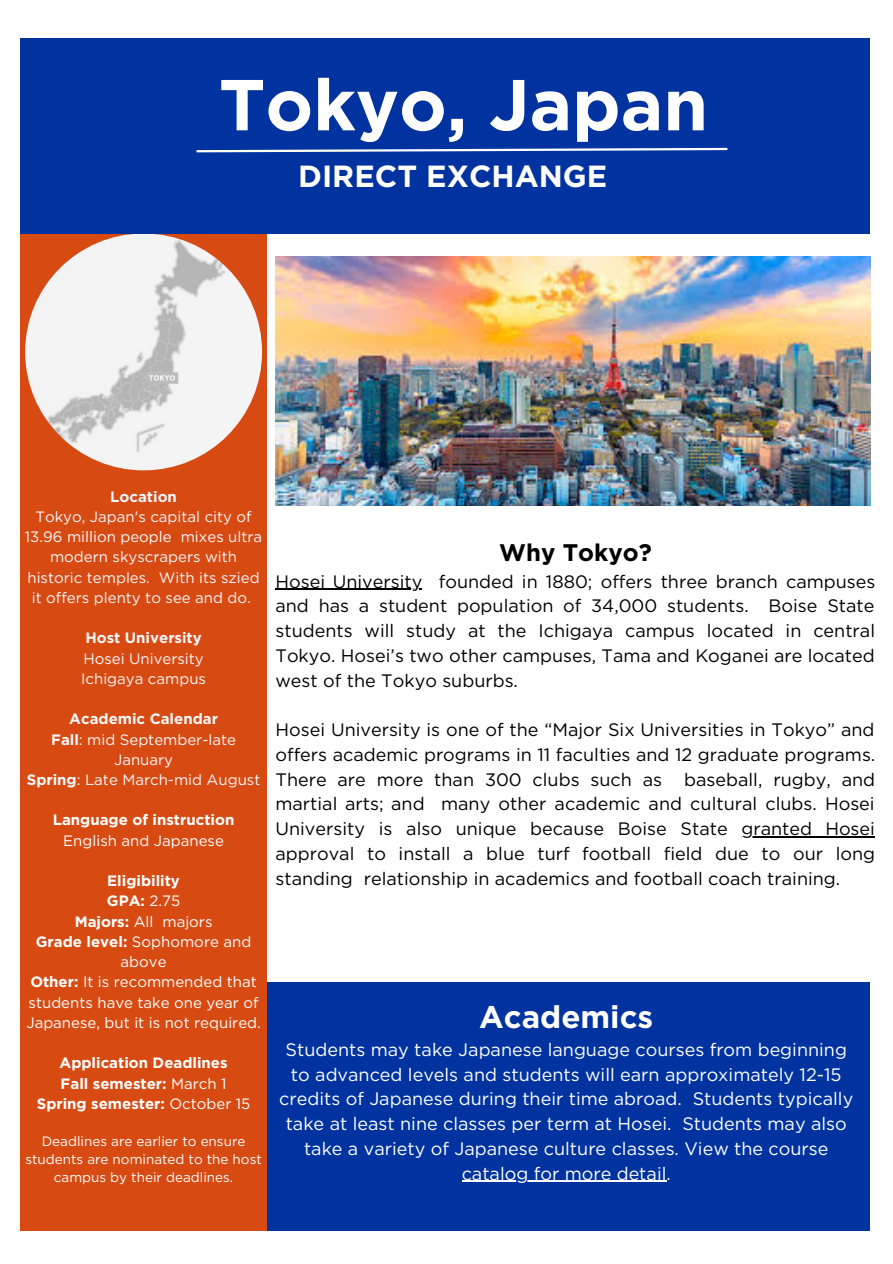
<style>
.page{position:relative;width:893px;height:1264px;background:#fff}
.page>*{position:absolute;margin:0;border:0;box-sizing:border-box;transform-origin:0 0}
.t1{font:700 72px "Gotham";color:#fff}
.t2{font:700 31.2px "Gotham";color:#fff}
.t3{font:700 30.45px "Gotham";color:#fff}
.t4{font:700 24px "Gotham";color:#000}
.t5{font:18px/24.8px "Gotham";color:#000;text-align:justify}
.t6{font:18px/24.8px "Gotham";color:#fff;text-align:center}
.t7{font:15px/20.2px "Gotham";color:#f6f7f9;text-align:center}
.t8{font:15px/20.2px "Gotham";color:#fff;text-align:center}
.t9{font:700 15px "Gotham";color:#fff}
.t10{font:700 15px "Gotham";color:#f6f7f9}
.t11{font:13.5px/18px "Gotham";color:#fff;text-align:center}
.s1{font-weight:700}
.s2{font-weight:400}
</style>
<div class="page">
<div style="left:20px;top:235px;width:246px;height:995px;background:#d74b13"></div>
<img style="left:25px;top:233px;width:237px;height:237px;border-radius:50%">
<div style="left:267px;top:982px;width:602px;height:248px;background:#0033a0"></div>
<div style="left:20px;top:38px;width:849px;height:196px;background:#0033a0"></div>
<svg style="left:196px;top:147px;width:532px;height:6px"></svg>
<hr style="left:275px;top:589px;width:147px;height:1px;background:#000">
<hr style="left:741px;top:836px;width:133px;height:1px;background:#000">
<img style="left:275px;top:256px;width:595px;height:250px">
<hr style="left:461px;top:1180px;width:205px;height:1px;background:#fff">
<p class="t1" style="left:219px;top:63px;width:491px">Tokyo, Japan</p>
<p class="t3" style="left:298px;top:159px;width:310px">DIRECT EXCHANGE</p>
<p class="t10" style="left:110px;top:487px;width:68px">Location</p>
<p class="t7" style="left:25px;top:506px;width:239px">Tokyo, Japan's capital city of<br>13.96 million people mixes ultra modern skyscrapers with historic temples. With its szied it offers plenty to see and do.</p>
<p class="t10" style="left:85px;top:629px;width:118px">Host University</p>
<p class="t7" style="left:83px;top:648px;width:122px">Hosei University</p>
<p class="t7" style="left:81px;top:668px;width:126px">Ichigaya campus</p>
<p class="t10" style="left:69px;top:710px;width:150px">Academic Calendar</p>
<p class="t7" style="left:51px;top:729px;width:186px"><span class="s1">Fall</span>: mid September-late<br>January</p>
<p class="t7" style="left:27px;top:769px;width:235px"><span class="s1">Spring</span>: Late March-mid August</p>
<p class="t9" style="left:53px;top:811px;width:183px">Language of instruction</p>
<p class="t8" style="left:63px;top:830px;width:162px">English and Japanese</p>
<p class="t9" style="left:107px;top:871px;width:74px">Eligibility</p>
<p class="t9" style="left:107px;top:892px;width:75px">GPA: <span class="s2">2.75</span></p>
<p class="t8" style="left:75px;top:911px;width:139px"><span class="s1">Majors:</span> All majors</p>
<p class="t8" style="left:36px;top:931px;width:217px"><span class="s1">Grade level:</span> Sophomore and above</p>
<p class="t8" style="left:26px;top:971px;width:236px;text-align:left"><span class="s1">Other:</span> It is recommended that students have take one year of<br>Japanese, but it is not required.</p>
<p class="t9" style="left:60px;top:1053px;width:170px">Application Deadlines</p>
<p class="t9" style="left:61px;top:1074px;width:167px">Fall semester: <span class="s2">March 1</span></p>
<p class="t9" style="left:37px;top:1094px;width:215px">Spring semester: <span class="s2">October 15</span></p>
<p class="t11" style="left:25px;top:1132px;width:238px">Deadlines are earlier to ensure students are nominated to the host campus by their deadlines.</p>
<p class="t4" style="left:499px;top:537px;width:154px">Why Tokyo?</p>
<p class="t5" style="left:275px;top:569px;width:601px">Hosei University founded in 1880; offers three branch campuses and has a student population of 34,000 students. Boise State students will study at the Ichigaya campus located in central Tokyo. Hosei’s two other campuses, Tama and Koganei are located west of the Tokyo suburbs.</p>
<p class="t5" style="left:275px;top:717px;width:601px">Hosei University is one of the “Major Six Universities in Tokyo” and offers academic programs in 11 faculties and 12 graduate programs.<br>There are more than 300 clubs such as baseball, rugby, and martial arts; and many other academic and cultural clubs. Hosei University is also unique because Boise State granted Hosei approval to install a blue turf football field due to our long standing relationship in academics and football coach training.</p>
<p class="t2" style="left:479px;top:997px;width:175px">Academics</p>
<p class="t6" style="left:279px;top:1036px;width:575px">Students may take Japanese language courses from beginning to advanced levels and students will earn approximately 12-15 credits of Japanese during their time abroad. Students typically take at least nine classes per term at Hosei. Students may also take a variety of Japanese culture classes. View the course catalog for more detail.</p>
</div>
